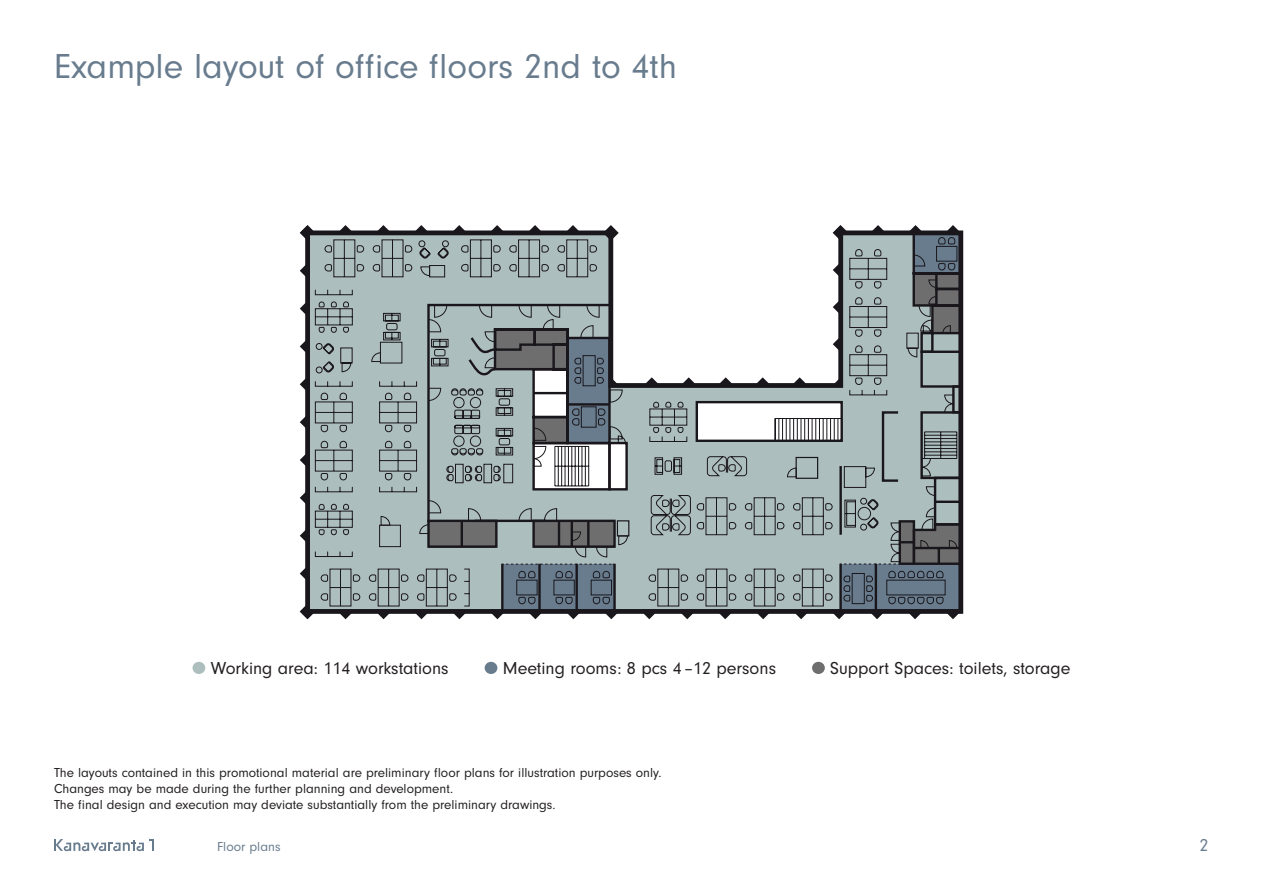
<style>
.page{position:relative;width:1263px;height:893px;background:#fff}
.page>*{position:absolute;margin:0;border:0;box-sizing:border-box;transform-origin:0 0}
.t1{font:36px "Neuzeit Gro";color:#687c8e}
.t2{font:18px "Neuzeit Gro";color:#231f20}
.t3{font:18px "Neuzeit Gro";color:#687c8e}
.t4{font:13.5px/16.2px "Neuzeit Gro";color:#231f20}
.t5{font:13.5px "Neuzeit Gro";color:#687c8e}
</style>
<div class="page">
<svg style="left:54px;top:839px;width:100px;height:12px"></svg>
<svg style="left:608px;top:225px;width:6px;height:3px"></svg>
<svg style="left:305px;top:228px;width:659px;height:386px"></svg>
<svg style="left:338px;top:225px;width:15px;height:8px"></svg>
<svg style="left:300px;top:225px;width:15px;height:16px"></svg>
<svg style="left:300px;top:263px;width:8px;height:16px"></svg>
<svg style="left:300px;top:301px;width:8px;height:15px"></svg>
<svg style="left:300px;top:339px;width:8px;height:15px"></svg>
<svg style="left:300px;top:376px;width:8px;height:16px"></svg>
<svg style="left:300px;top:414px;width:8px;height:16px"></svg>
<svg style="left:300px;top:452px;width:8px;height:16px"></svg>
<svg style="left:300px;top:528px;width:8px;height:16px"></svg>
<svg style="left:300px;top:604px;width:15px;height:15px"></svg>
<svg style="left:338px;top:611px;width:15px;height:8px"></svg>
<svg style="left:376px;top:611px;width:15px;height:8px"></svg>
<svg style="left:414px;top:611px;width:13px;height:8px"></svg>
<svg style="left:454px;top:614px;width:11px;height:5px"></svg>
<svg style="left:492px;top:614px;width:11px;height:5px"></svg>
<svg style="left:530px;top:614px;width:11px;height:5px"></svg>
<svg style="left:568px;top:614px;width:11px;height:5px"></svg>
<svg style="left:606px;top:614px;width:11px;height:5px"></svg>
<svg style="left:644px;top:614px;width:11px;height:5px"></svg>
<svg style="left:682px;top:614px;width:11px;height:5px"></svg>
<svg style="left:720px;top:614px;width:11px;height:5px"></svg>
<svg style="left:300px;top:490px;width:8px;height:16px"></svg>
<svg style="left:300px;top:566px;width:8px;height:15px"></svg>
<svg style="left:376px;top:225px;width:15px;height:8px"></svg>
<svg style="left:413px;top:225px;width:16px;height:8px"></svg>
<svg style="left:451px;top:225px;width:16px;height:8px"></svg>
<svg style="left:489px;top:225px;width:16px;height:8px"></svg>
<svg style="left:527px;top:225px;width:16px;height:8px"></svg>
<svg style="left:565px;top:225px;width:16px;height:8px"></svg>
<svg style="left:315px;top:289px;width:440px;height:318px;background:#8f9ea2"></svg>
<div style="left:454px;top:531px;width:301px;height:34px;background:#adbebe"></div>
<svg style="left:426px;top:531px;width:203px;height:18px;background:#6e7273"></svg>
<svg style="left:316px;top:240px;width:439px;height:291px"></svg>
<svg style="left:755px;top:225px;width:208px;height:394px"></svg>
<div style="left:192px;top:662px;width:13px;height:12px;background:#adbebe;border-radius:50%"></div>
<div style="left:485px;top:662px;width:12px;height:12px;background:#687c8e;border-radius:50%"></div>
<div style="left:812px;top:662px;width:13px;height:12px;background:#6e6e6e;border-radius:50%"></div>
<p class="t1" style="left:54px;top:47px;width:624px">Example layout of office floors 2nd to 4th</p>
<p class="t2" style="left:211px;top:658px;width:239px">Working area: 114 workstations</p>
<p class="t2" style="left:503px;top:658px;width:275px">Meeting rooms: 8 pcs 4 –12 persons</p>
<p class="t2" style="left:830px;top:658px;width:242px">Support Spaces: toilets, storage</p>
<p class="t4" style="left:54px;top:764px;width:609px">The layouts contained in this promotional material are preliminary floor plans for illustration purposes only.<br>Changes may be made during the further planning and development.<br>The final design and execution may deviate substantially from the preliminary drawings.</p>
<p class="t5" style="left:217px;top:839px;width:65px">Floor plans</p>
<p class="t3" style="left:1199px;top:835px;width:10px">2</p>
</div>
